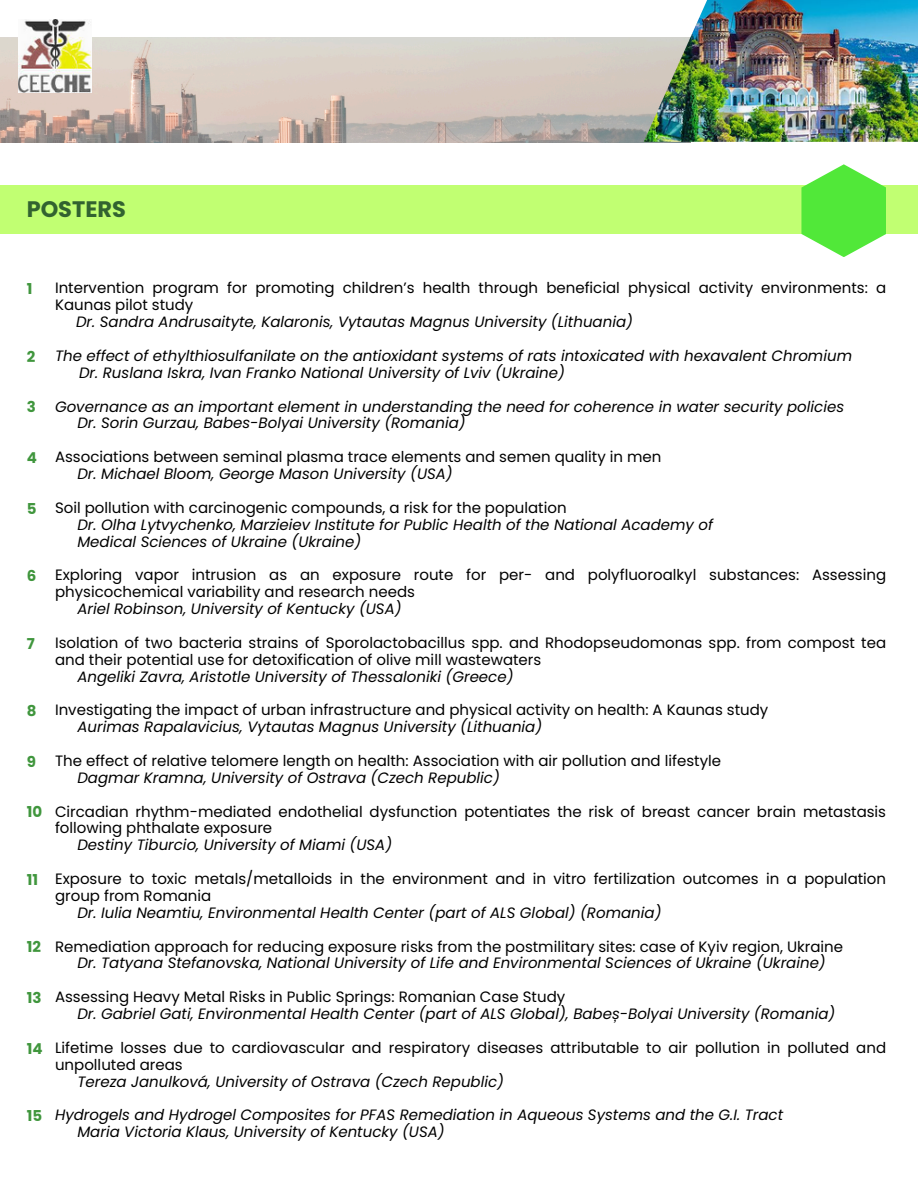
<style>
.page{position:relative;width:918px;height:1188px;background:#fff}
.page>*{position:absolute;margin:0;border:0;box-sizing:border-box;transform-origin:0 0}
.t1{font:700 22.35px "Poppins";color:#326330}
.t2{font:15px/16.8px "Poppins";color:#000}
.t3{font:italic 15px "Poppins";color:#000}
.t4{font:700 15px "Poppins";color:#40963d}
</style>
<div class="page">
<img style="left:0;top:37px;width:644px;height:105px">
<img style="left:644px;top:0;width:274px;height:142px">
<img style="left:18px;top:19px;width:73px;height:73px">
<div style="left:0;top:185px;width:918px;height:49px;background:#c1ff72"></div>
<svg style="left:801px;top:164px;width:85px;height:93px"></svg>
<h2 class="t1" style="left:27px;top:193px;width:101px">POSTERS</h2>
<h1 class="t4" style="left:27px;top:279px;width:7px">1</h1>
<p class="t4" style="left:27px;top:346px;width:10px">2</p>
<p class="t4" style="left:27px;top:397px;width:11px">3</p>
<p class="t4" style="left:27px;top:447px;width:12px">4</p>
<p class="t4" style="left:27px;top:498px;width:11px">5</p>
<p class="t4" style="left:27px;top:565px;width:11px">6</p>
<p class="t4" style="left:27px;top:633px;width:10px">7</p>
<p class="t4" style="left:27px;top:700px;width:11px">8</p>
<p class="t4" style="left:27px;top:751px;width:11px">9</p>
<p class="t4" style="left:27px;top:802px;width:17px">10</p>
<p class="t4" style="left:27px;top:869px;width:13px">11</p>
<p class="t4" style="left:27px;top:937px;width:16px">12</p>
<p class="t4" style="left:27px;top:987px;width:16px">13</p>
<p class="t4" style="left:27px;top:1038px;width:17px">14</p>
<p class="t4" style="left:27px;top:1105px;width:17px">15</p>
<p class="t2" style="left:55px;top:280px;width:833px">Intervention program for promoting children’s health through beneficial physical activity environments: a<br>Kaunas pilot study</p>
<p class="t3" style="left:76px;top:311px;width:558px">Dr. Sandra Andrusaityte, Kalaronis, Vytautas Magnus University (Lithuania)</p>
<p class="t3" style="left:55px;top:345px;width:799px">The effect of ethylthiosulfanilate on the antioxidant systems of rats intoxicated with hexavalent Chromium</p>
<p class="t3" style="left:79px;top:362px;width:487px">Dr. Ruslana Iskra, Ivan Franko National University of Lviv (Ukraine)</p>
<p class="t3" style="left:55px;top:396px;width:791px">Governance as an important element in understanding the need for coherence in water security policies</p>
<p class="t3" style="left:77px;top:413px;width:390px">Dr. Sorin Gurzau, Babes-Bolyai University (Romania)</p>
<p class="t2" style="left:55px;top:449px;width:608px">Associations between seminal plasma trace elements and semen quality in men</p>
<p class="t3" style="left:77px;top:463px;width:377px">Dr. Michael Bloom, George Mason University (USA)</p>
<p class="t2" style="left:55px;top:499px;width:513px">Soil pollution with carcinogenic compounds, a risk for the population</p>
<p class="t3" style="left:77px;top:514px;width:637px">Dr. Olha Lytvychenko, Marzieiev Institute for Public Health of the National Academy of</p>
<p class="t3" style="left:77px;top:531px;width:285px">Medical Sciences of Ukraine (Ukraine)</p>
<p class="t2" style="left:55px;top:567px;width:833px">Exploring vapor intrusion as an exposure route for per- and polyfluoroalkyl substances: Assessing physicochemical variability and research needs</p>
<p class="t3" style="left:77px;top:598px;width:326px">Ariel Robinson, University of Kentucky (USA)</p>
<p class="t2" style="left:55px;top:634px;width:833px">Isolation of two bacteria strains of Sporolactobacillus spp. and Rhodopseudomonas spp. from compost tea and their potential use for detoxification of olive mill wastewaters</p>
<p class="t3" style="left:77px;top:666px;width:438px">Angeliki Zavra, Aristotle University of Thessaloniki (Greece)</p>
<p class="t2" style="left:55px;top:702px;width:715px">Investigating the impact of urban infrastructure and physical activity on health: A Kaunas study</p>
<p class="t3" style="left:77px;top:716px;width:466px">Aurimas Rapalavicius, Vytautas Magnus University (Lithuania)</p>
<h2 class="t2" style="left:55px;top:752px;width:668px">The effect of relative telomere length on health: Association with air pollution and lifestyle</h2>
<h2 class="t3" style="left:77px;top:767px;width:424px">Dagmar Kramna, University of Ostrava (Czech Republic)</h2>
<h2 class="t2" style="left:55px;top:803px;width:833px">Circadian rhythm-mediated endothelial dysfunction potentiates the risk of breast cancer brain metastasis following phthalate exposure</h2>
<h2 class="t3" style="left:77px;top:835px;width:316px">Destiny Tiburcio, University of Miami (USA)</h2>
<h2 class="t2" style="left:55px;top:870px;width:833px">Exposure to toxic metals/metalloids in the environment and in vitro fertilization outcomes in a population group from Romania</h2>
<h2 class="t3" style="left:77px;top:902px;width:586px">Dr. Iulia Neamtiu, Environmental Health Center (part of ALS Global) (Romania)</h2>
<h2 class="t2" style="left:55px;top:938px;width:790px">Remediation approach for reducing exposure risks from the postmilitary sites: case of Kyiv region, Ukraine</h2>
<h2 class="t3" style="left:77px;top:953px;width:750px">Dr. Tatyana Stefanovska, National University of Life and Environmental Sciences of Ukraine (Ukraine)</h2>
<h2 class="t2" style="left:55px;top:989px;width:512px">Assessing Heavy Metal Risks in Public Springs: Romanian Case Study</h2>
<h2 class="t3" style="left:77px;top:1003px;width:759px">Dr. Gabriel Gati, Environmental Health Center (part of ALS Global), Babeș-Bolyai University (Romania)</h2>
<h2 class="t2" style="left:55px;top:1039px;width:833px">Lifetime losses due to cardiovascular and respiratory diseases attributable to air pollution in polluted and unpolluted areas</h2>
<h2 class="t3" style="left:77px;top:1071px;width:428px">Tereza Janulková, University of Ostrava (Czech Republic)</h2>
<h2 class="t3" style="left:55px;top:1105px;width:730px">Hydrogels and Hydrogel Composites for PFAS Remediation in Aqueous Systems and the G.I. Tract</h2>
<h2 class="t3" style="left:77px;top:1121px;width:369px">Maria Victoria Klaus, University of Kentucky (USA)</h2>
</div>
